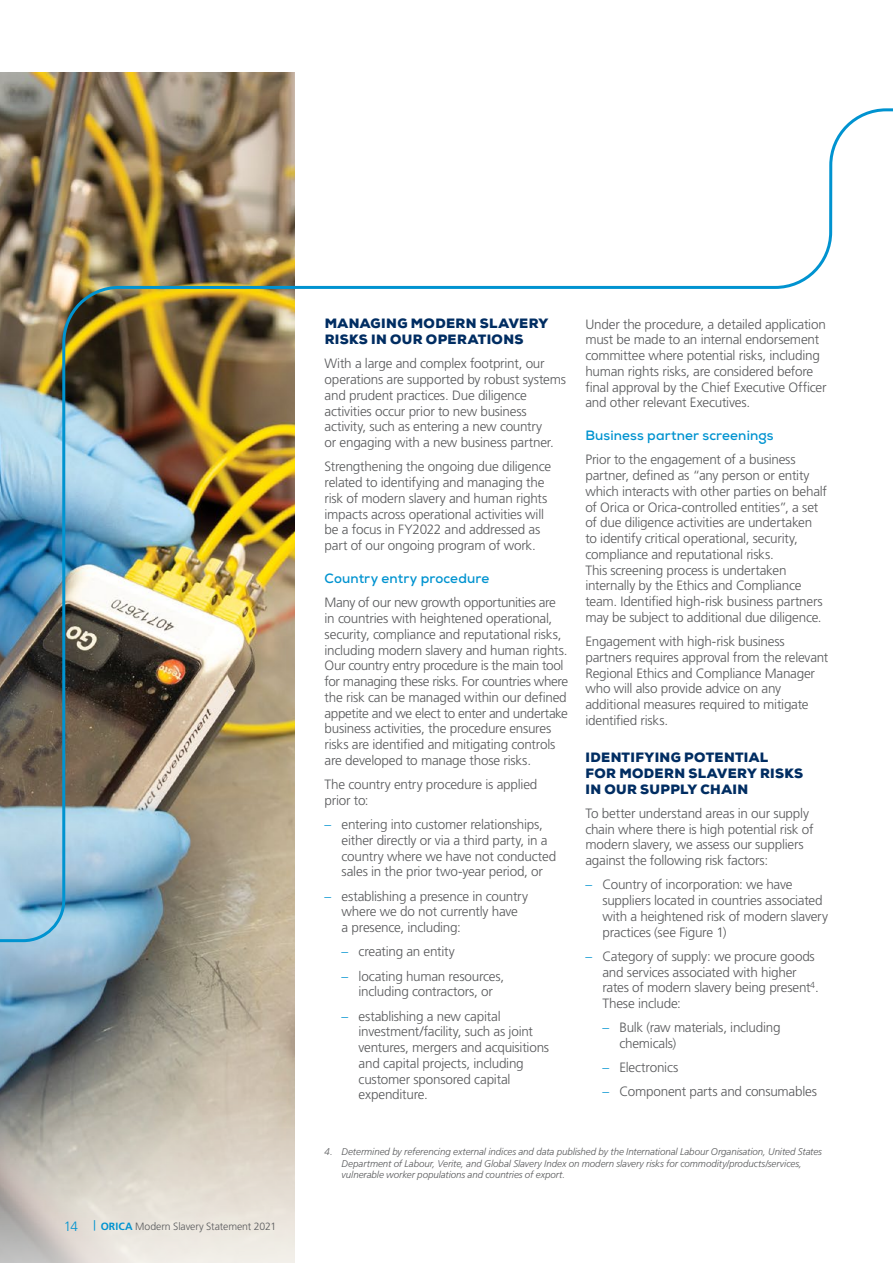
<style>
.page{position:relative;width:893px;height:1263px;background:#fff}
.page>*{position:absolute;margin:0;border:0;box-sizing:border-box;transform-origin:0 0}
.t1{font:300 13.5px/15.8px "Frutiger LT Std";letter-spacing:-.02em;color:#58595b}
.t2{font:900 13.5px/15.8px "Nexa";letter-spacing:.025em;color:#002d62}
.t3{font:700 13.5px "Nexa";letter-spacing:.01em;color:#0093d0}
.t4{font:300 10.5px "Frutiger LT Std";letter-spacing:-.01em;color:#58595b}
.t5{font:italic 300 9.75px/11.2px "Frutiger LT Std";letter-spacing:-.005em;color:#58595b}
.s1{font-size:13.5px;color:#0093d0}
.s2{font-weight:400;color:#0093d0}
.s3{font-weight:700;color:#0093d0}
.s4{color:#0093d0}
</style>
<div class="page">
<svg style="left:0;top:944px;width:295px;height:319px;background:#b5b5ae"></svg>
<img style="left:0;top:72px;width:893px;height:872px">
<p class="t4" style="left:64px;top:1220px;width:214px"><span class="s1">14</span> <span class="s2">|</span> <span class="s3">ORICA</span> Modern Slavery Statement 2021</p>
<p class="t2" style="left:325px;top:316px;width:225px">MANAGING MODERN SLAVERY<br>RISKS IN OUR OPERATIONS</p>
<p class="t1" style="left:325px;top:356px;width:243px">With a large and complex footprint, our operations are supported by robust systems and prudent practices. Due diligence activities occur prior to new business activity, such as entering a new country<br>or engaging with a new business partner.</p>
<p class="t1" style="left:325px;top:459px;width:228px">Strengthening the ongoing due diligence related to identifying and managing the risk of modern slavery and human rights impacts across operational activities will be a focus in FY2022 and addressed as part of our ongoing program of work.</p>
<p class="t3" style="left:325px;top:570px;width:166px">Country entry procedure</p>
<p class="t1" style="left:325px;top:595px;width:245px">Many of our new growth opportunities are in countries with heightened operational, security, compliance and reputational risks, including modern slavery and human rights.<br>Our country entry procedure is the main tool for managing these risks. For countries where the risk can be managed within our defined appetite and we elect to enter and undertake business activities, the procedure ensures risks are identified and mitigating controls are developed to manage those risks.</p>
<p class="t1" style="left:325px;top:777px;width:214px">The country entry procedure is applied prior to:</p>
<p class="t1" style="left:342px;top:817px;width:216px;text-indent:-17px"><span class="s4">–</span> entering into customer relationships, either directly or via a third party, in a country where we have not conducted sales in the prior two‑year period, or</p>
<p class="t1" style="left:342px;top:888px;width:188px;text-indent:-17px"><span class="s4">–</span> establishing a presence in country where we do not currently have<br>a presence, including:</p>
<p class="t1" style="left:342px;top:944px;width:115px"><span class="s4">–</span> creating an entity</p>
<p class="t1" style="left:342px;top:968px;width:164px;text-align:center"><span class="s4">–</span> locating human resources, including contractors, or</p>
<p class="t1" style="left:359px;top:1008px;width:192px;text-indent:-17px"><span class="s4">–</span> establishing a new capital investment/facility, such as joint ventures, mergers and acquisitions and capital projects, including customer sponsored capital expenditure.</p>
<p class="t1" style="left:585px;top:316px;width:243px">Under the procedure, a detailed application must be made to an internal endorsement committee where potential risks, including human rights risks, are considered before final approval by the Chief Executive Officer and other relevant Executives.</p>
<p class="t3" style="left:585px;top:427px;width:190px">Business partner screenings</p>
<p class="t1" style="left:585px;top:452px;width:243px">Prior to the engagement of a business partner, defined as “any person or entity which interacts with other parties on behalf of Orica or Orica‑controlled entities”, a set of due diligence activities are undertaken to identify critical operational, security, compliance and reputational risks.<br>This screening process is undertaken internally by the Ethics and Compliance team. Identified high‑risk business partners may be subject to additional due diligence.</p>
<p class="t1" style="left:585px;top:634px;width:245px">Engagement with high‑risk business partners requires approval from the relevant Regional Ethics and Compliance Manager who will also provide advice on any additional measures required to mitigate identified risks.</p>
<p class="t2" style="left:585px;top:749px;width:219px">IDENTIFYING POTENTIAL<br>FOR MODERN SLAVERY RISKS<br>IN OUR SUPPLY CHAIN</p>
<p class="t1" style="left:585px;top:805px;width:230px">To better understand areas in our supply chain where there is high potential risk of modern slavery, we assess our suppliers against the following risk factors:</p>
<p class="t1" style="left:602px;top:877px;width:227px;text-indent:-17px"><span class="s4">–</span> Country of incorporation: we have suppliers located in countries associated with a heightened risk of modern slavery practices (see Figure 1)</p>
<p class="t1" style="left:602px;top:948px;width:218px;text-indent:-17px"><span class="s4">–</span> Category of supply: we procure goods and services associated with higher rates of modern slavery being present<sup>4</sup>.<br>These include:</p>
<p class="t1" style="left:619px;top:1020px;width:163px;text-indent:-17px"><span class="s4">–</span> Bulk (raw materials, including chemicals)</p>
<p class="t1" style="left:602px;top:1060px;width:77px"><span class="s4">–</span> Electronics</p>
<p class="t1" style="left:602px;top:1084px;width:216px"><span class="s4">–</span> Component parts and consumables</p>
<p class="t5" style="left:342px;top:1146px;width:482px;text-indent:-17px">4. Determined by referencing external indices and data published by the International Labour Organisation, United States<br>Department of Labour, Verite, and Global Slavery Index on modern slavery risks for commodity/products/services, vulnerable worker populations and countries of export.</p>
</div>
